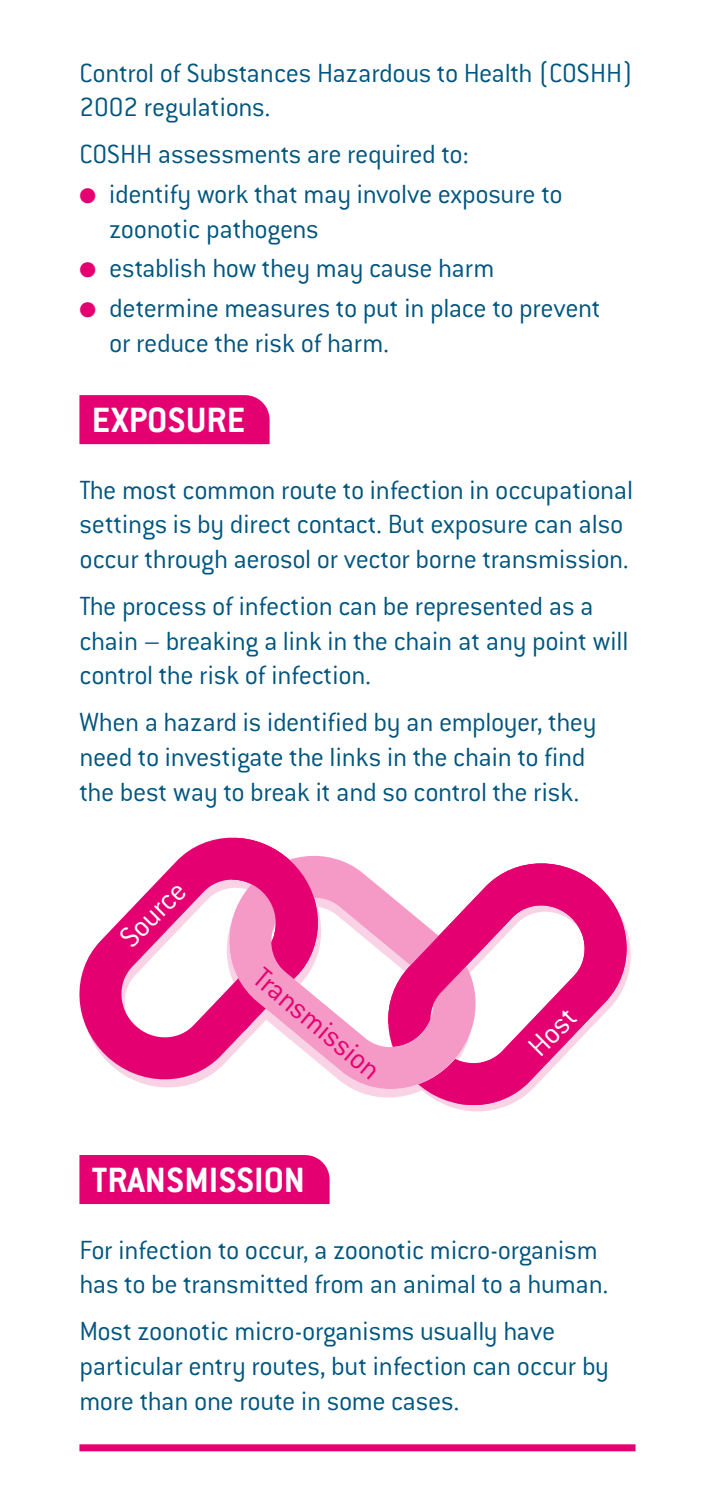
<style>
.page{position:relative;width:715px;height:1489px;background:#fff}
.page>*{position:absolute;margin:0;border:0;box-sizing:border-box;transform-origin:0 0}
.Reversed_Heading{font:700 38.5px "Conduit OSITC";color:#fff}
.t1{font:300 31.5px "Conduit ITC";color:#e50071}
.t2{font:300 31.5px "Conduit ITC";color:#fff}
.factcard_text{font:300 28.7px/34.6px "Conduit ITC";letter-spacing:-.015em;color:#005680}
.factcard_text_hangin{font:300 28.7px/34.6px "Conduit ITC";letter-spacing:-.015em;color:#005680}
.s1{color:#e50071}
</style>
<div class="page">
<div style="left:79px;top:1444px;width:556px;height:7px;background:#e50071"></div>
<div style="left:79px;top:395px;width:167px;height:49px;background:#e50071"></div>
<div style="left:79px;top:1154px;width:227px;height:49px;background:#e50071"></div>
<svg style="left:245px;top:395px;width:24px;height:49px"></svg>
<svg style="left:79px;top:837px;width:160px;height:250px"></svg>
<svg style="left:220px;top:845px;width:167px;height:253px"></svg>
<svg style="left:387px;top:863px;width:244px;height:245px"></svg>
<svg style="left:232px;top:838px;width:94px;height:192px;background:#f06cad"></svg>
<svg style="left:305px;top:1154px;width:24px;height:49px"></svg>
<p class="factcard_text" style="left:79px;top:55px;width:555px">Control of Substances Hazardous to Health (COSHH)<br>2002 regulations.</p>
<p class="factcard_text" style="left:79px;top:136px;width:391px">COSHH assessments are required to:</p>
<p class="factcard_text_hangin" style="left:109px;top:176px;width:455px;text-indent:-30px"><span class="s1">●</span> identify work that may involve exposure to zoonotic pathogens</p>
<p class="factcard_text_hangin" style="left:79px;top:250px;width:416px"><span class="s1">●</span> establish how they may cause harm</p>
<p class="factcard_text_hangin" style="left:109px;top:290px;width:492px;text-indent:-30px"><span class="s1">●</span> determine measures to put in place to prevent or reduce the risk of harm.</p>
<p class="Reversed_Heading" style="left:92px;top:396px;width:155px">EXPOSURE</p>
<p class="factcard_text" style="left:79px;top:471px;width:555px">The most common route to infection in occupational settings is by direct contact. But exposure can also occur through aerosol or vector borne transmission.</p>
<p class="factcard_text" style="left:79px;top:588px;width:550px">The process of infection can be represented as a chain – breaking a link in the chain at any point will control the risk of infection.</p>
<p class="factcard_text" style="left:79px;top:704px;width:518px">When a hazard is identified by an employer, they need to investigate the links in the chain to find the best way to break it and so control the risk.</p>
<p class="t2" style="left:111px;top:928px;width:82px;rotate:-45deg">Source</p>
<p class="t1" style="left:270px;top:959px;width:157px;rotate:40deg">Transmission</p>
<p class="Reversed_Heading" style="left:92px;top:1156px;width:215px">TRANSMISSION</p>
<p class="t2" style="left:519px;top:1037px;width:56px;rotate:-45deg">Host</p>
<p class="factcard_text" style="left:79px;top:1231px;width:530px">For infection to occur, a zoonotic micro-organism has to be transmitted from an animal to a human.</p>
<p class="factcard_text" style="left:79px;top:1312px;width:531px">Most zoonotic micro-organisms usually have particular entry routes, but infection can occur by more than one route in some cases.</p>
</div>
